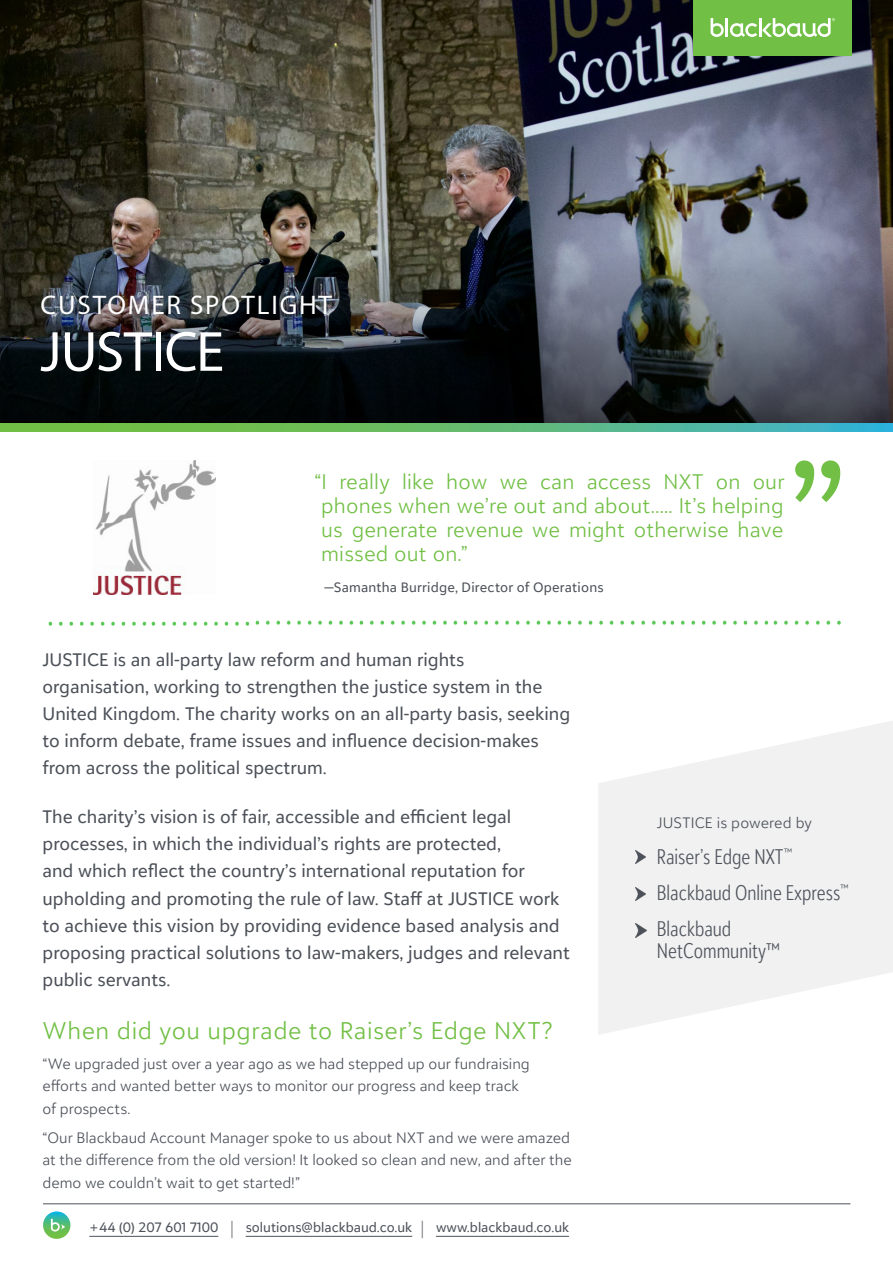
<style>
.page{position:relative;width:893px;height:1263px;background:#fff}
.page>*{position:absolute;margin:0;border:0;box-sizing:border-box;transform-origin:0 0}
.Headline{font:57px "Myriad Pro";letter-spacing:-.01em;color:#fff}
.CUSTOMER_STORY{font:27px "Myriad Pro";letter-spacing:.07em;color:#fff}
.Body_Headline{font:300 24px "Blackbaud Sans";letter-spacing:.025em;color:#71bf44}
.Main_Quote{font:300 21px/24px "Blackbaud Sans";letter-spacing:.01em;color:#71bf44;text-align:justify}
.Sidebar_Title_V2{font:300 condensed 21px "Blackbaud Sans";color:#4d525a}
.Sidebar_Product_List{font:300 condensed 21px/22.5px "Blackbaud Sans";color:#4d525a}
.Summary{font:18px/27px "Blackbaud Sans";color:#4c5159}
.Body_Text{font:300 15px/22.5px "Blackbaud Sans";color:#4c5159}
.Sidebar_Body{font:300 15px "Blackbaud Sans";letter-spacing:.01em;color:#4c5159}
.t1{font:13.5px "Blackbaud Sans";color:#4d525a}
.Pull_Quote_Attributi{font:13.5px "Blackbaud Sans";letter-spacing:.015em;color:#4c5159}
.s1{font-weight:300;font-size:20.25px;color:#71757b}
</style>
<div class="page">
<img style="left:0;top:0;width:893px;height:254px">
<img style="left:0;top:254px;width:893px;height:169px">
<img style="left:48px;top:620px;width:514px;height:6px">
<img style="left:94px;top:460px;width:121px;height:134px">
<svg style="left:598px;top:721px;width:295px;height:313px;fill:#f1f1f2"></svg>
<img style="left:635px;top:850px;width:11px;height:14px">
<svg style="left:635px;top:887px;width:11px;height:13px"></svg>
<svg style="left:795px;top:460px;width:45px;height:42px"></svg>
<img style="left:567px;top:620px;width:274px;height:5px">
<svg style="left:636px;top:924px;width:10px;height:13px"></svg>
<div style="left:693px;top:0;width:158px;height:55px;background:#71bf44"></div>
<svg style="left:711px;top:18px;width:13px;height:19px"></svg>
<hr style="left:725px;top:18px;width:3px;height:19px;background:#fff">
<svg style="left:730px;top:18px;width:105px;height:19px"></svg>
<hr style="left:43px;top:1203px;width:807px;height:1px;background:#4c5159">
<hr style="left:89px;top:1236px;width:129px;height:1px;background:#4d525a">
<hr style="left:246px;top:1236px;width:166px;height:1px;background:#4d525a">
<hr style="left:436px;top:1236px;width:133px;height:1px;background:#4d525a">
<svg style="left:43px;top:1211px;width:27px;height:28px"></svg>
<svg style="left:51px;top:1219px;width:14px;height:12px"></svg>
<svg style="left:0;top:423px;width:893px;height:9px;background:#5fba77"></svg>
<p class="CUSTOMER_STORY" style="left:41px;top:288px;width:293px">CUSTOMER SPOTLIGHT</p>
<p class="Headline" style="left:40px;top:316px;width:185px">JUSTICE</p>
<p class="Main_Quote" style="left:321px;top:469px;width:465px;text-indent:-7px">“I really like how we can access NXT on our phones when we’re out and about….. It’s helping us generate revenue we might otherwise have missed out on.”</p>
<p class="Pull_Quote_Attributi" style="left:324px;top:579px;width:281px">—Samantha Burridge, Director of Operations</p>
<p class="Summary" style="left:43px;top:646px;width:529px">JUSTICE is an all-party law reform and human rights organisation, working to strengthen the justice system in the United Kingdom. The charity works on an all-party basis, seeking to inform debate, frame issues and influence decision-makes from across the political spectrum.</p>
<p class="Summary" style="left:43px;top:803px;width:529px">The charity’s vision is of fair, accessible and efficient legal processes, in which the individual’s rights are protected,<br>and which reflect the country’s international reputation for upholding and promoting the rule of law. Staff at JUSTICE work to achieve this vision by providing evidence based analysis and proposing practical solutions to law-makers, judges and relevant public servants.</p>
<p class="Body_Headline" style="left:43px;top:1016px;width:511px">When did you upgrade to Raiser’s Edge NXT?</p>
<p class="Body_Text" style="left:43px;top:1052px;width:489px">“We upgraded just over a year ago as we had stepped up our fundraising efforts and wanted better ways to monitor our progress and keep track of prospects.</p>
<p class="Body_Text" style="left:43px;top:1126px;width:531px;text-align:justify">“Our Blackbaud Account Manager spoke to us about NXT and we were amazed at the difference from the old version! It looked so clean and new, and after the demo we couldn’t wait to get started!”</p>
<p class="t1" style="left:89px;top:1218px;width:481px">+44 (0) 207 601 7100 <span class="s1">|</span> solutions@blackbaud.co.uk <span class="s1">|</span> www.blackbaud.co.uk</p>
<p class="Sidebar_Body" style="left:657px;top:813px;width:157px">JUSTICE is powered by</p>
<p class="Sidebar_Title_V2" style="left:657px;top:843px;width:137px">Raiser’s Edge NXT<sup>™</sup></p>
<p class="Sidebar_Title_V2" style="left:657px;top:879px;width:193px">Blackbaud Online Express<sup>™</sup></p>
<p class="Sidebar_Product_List" style="left:657px;top:917px;width:125px">Blackbaud<br>NetCommunity™</p>
</div>
